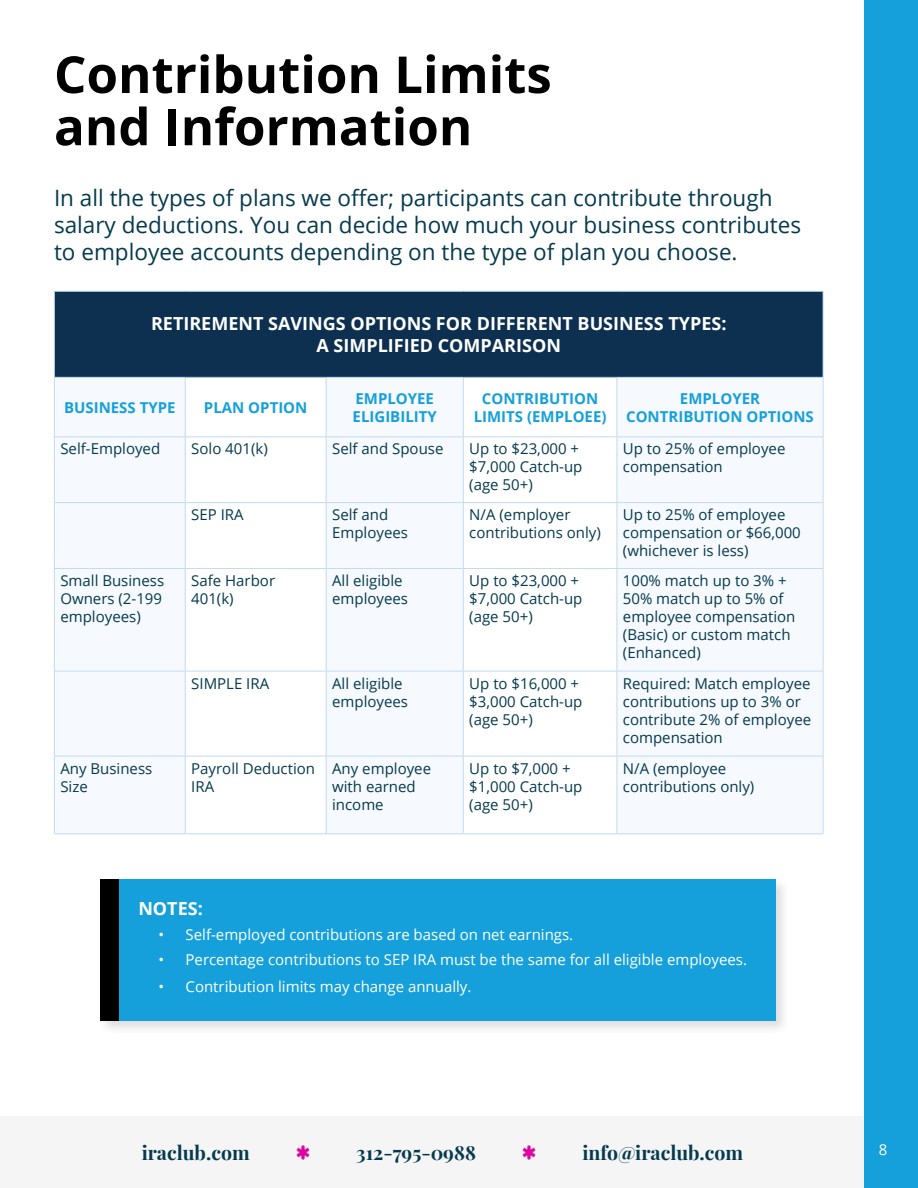
<style>
.page{position:relative;width:918px;height:1188px;background:#fff}
.page>*{position:absolute;margin:0;border:0;box-sizing:border-box;transform-origin:0 0}
.t1{font:700 51px/52.2px "Open Sans";color:#000}
.t2{font:22.5px/27px "Open Sans";color:#053a4e}
.t3{font:700 19.5px "Playfair Display";color:#053a4e}
.t4{font:700 18px/21.6px "Open Sans";color:#fff;text-align:center}
.t5{font:15px/18px "Open Sans";color:#053a4e}
.t6{font:15px "Open Sans";color:#fff}
.t7{font:700 15px/18px "Open Sans";color:#16a0db;text-align:center}
</style>
<div class="page">
<div style="left:54px;top:291px;width:769px;height:86px;background:#0d3050"></div>
<svg style="left:55px;top:378px;width:768px;height:455px;fill:#f6f9fd"></svg>
<hr style="left:54px;top:291px;width:131px;height:1px;background:#c1dbf2">
<hr style="left:54px;top:292px;width:1px;height:85px;background:#c1dbf2">
<hr style="left:185px;top:291px;width:141px;height:1px;background:#c1dbf2">
<hr style="left:326px;top:291px;width:137px;height:1px;background:#c1dbf2">
<hr style="left:463px;top:291px;width:154px;height:1px;background:#c1dbf2">
<hr style="left:617px;top:291px;width:207px;height:1px;background:#c1dbf2">
<hr style="left:823px;top:292px;width:1px;height:85px;background:#c1dbf2">
<hr style="left:54px;top:378px;width:1px;height:58px;background:#c1dbf2">
<hr style="left:823px;top:378px;width:1px;height:58px;background:#c1dbf2">
<hr style="left:54px;top:437px;width:1px;height:65px;background:#c1dbf2">
<hr style="left:823px;top:437px;width:1px;height:65px;background:#c1dbf2">
<hr style="left:54px;top:503px;width:1px;height:65px;background:#c1dbf2">
<hr style="left:823px;top:503px;width:1px;height:65px;background:#c1dbf2">
<hr style="left:54px;top:569px;width:1px;height:102px;background:#c1dbf2">
<hr style="left:823px;top:569px;width:1px;height:102px;background:#c1dbf2">
<hr style="left:54px;top:671px;width:131px;height:1px;background:#c1dbf2">
<hr style="left:54px;top:671px;width:1px;height:85px;background:#c1dbf2">
<hr style="left:185px;top:671px;width:141px;height:1px;background:#c1dbf2">
<hr style="left:326px;top:671px;width:137px;height:1px;background:#c1dbf2">
<hr style="left:463px;top:671px;width:154px;height:1px;background:#c1dbf2">
<hr style="left:617px;top:671px;width:207px;height:1px;background:#c1dbf2">
<hr style="left:823px;top:671px;width:1px;height:85px;background:#c1dbf2">
<hr style="left:54px;top:756px;width:131px;height:1px;background:#c1dbf2">
<hr style="left:54px;top:756px;width:1px;height:77px;background:#c1dbf2">
<hr style="left:185px;top:756px;width:141px;height:1px;background:#c1dbf2">
<hr style="left:326px;top:756px;width:137px;height:1px;background:#c1dbf2">
<hr style="left:463px;top:756px;width:154px;height:1px;background:#c1dbf2">
<hr style="left:617px;top:756px;width:207px;height:1px;background:#c1dbf2">
<hr style="left:823px;top:756px;width:1px;height:77px;background:#c1dbf2">
<hr style="left:54px;top:833px;width:131px;height:1px;background:#c1dbf2">
<hr style="left:185px;top:833px;width:141px;height:1px;background:#c1dbf2">
<hr style="left:326px;top:833px;width:137px;height:1px;background:#c1dbf2">
<hr style="left:463px;top:833px;width:154px;height:1px;background:#c1dbf2">
<hr style="left:617px;top:833px;width:207px;height:1px;background:#c1dbf2">
<hr style="left:54px;top:377px;width:131px;height:1px;background:#c1dbf2">
<hr style="left:326px;top:377px;width:137px;height:1px;background:#c1dbf2">
<hr style="left:617px;top:377px;width:207px;height:1px;background:#c1dbf2">
<hr style="left:54px;top:436px;width:131px;height:1px;background:#c1dbf2">
<hr style="left:185px;top:437px;width:1px;height:65px;background:#c1dbf2">
<hr style="left:326px;top:436px;width:137px;height:1px;background:#c1dbf2">
<hr style="left:326px;top:437px;width:1px;height:65px;background:#c1dbf2">
<hr style="left:463px;top:437px;width:1px;height:65px;background:#c1dbf2">
<hr style="left:617px;top:436px;width:207px;height:1px;background:#c1dbf2">
<hr style="left:617px;top:437px;width:1px;height:65px;background:#c1dbf2">
<hr style="left:54px;top:502px;width:131px;height:1px;background:#c1dbf2">
<hr style="left:185px;top:502px;width:141px;height:1px;background:#c1dbf2">
<hr style="left:185px;top:503px;width:1px;height:65px;background:#c1dbf2">
<hr style="left:326px;top:502px;width:137px;height:1px;background:#c1dbf2">
<hr style="left:326px;top:503px;width:1px;height:65px;background:#c1dbf2">
<hr style="left:463px;top:502px;width:154px;height:1px;background:#c1dbf2">
<hr style="left:463px;top:503px;width:1px;height:65px;background:#c1dbf2">
<hr style="left:617px;top:502px;width:207px;height:1px;background:#c1dbf2">
<hr style="left:617px;top:503px;width:1px;height:65px;background:#c1dbf2">
<hr style="left:54px;top:568px;width:131px;height:1px;background:#c1dbf2">
<hr style="left:185px;top:568px;width:141px;height:1px;background:#c1dbf2">
<hr style="left:185px;top:569px;width:1px;height:102px;background:#c1dbf2">
<hr style="left:326px;top:568px;width:137px;height:1px;background:#c1dbf2">
<hr style="left:326px;top:569px;width:1px;height:102px;background:#c1dbf2">
<hr style="left:463px;top:568px;width:154px;height:1px;background:#c1dbf2">
<hr style="left:463px;top:569px;width:1px;height:102px;background:#c1dbf2">
<hr style="left:617px;top:568px;width:207px;height:1px;background:#c1dbf2">
<hr style="left:617px;top:569px;width:1px;height:102px;background:#c1dbf2">
<hr style="left:185px;top:671px;width:1px;height:85px;background:#c1dbf2">
<hr style="left:326px;top:671px;width:1px;height:85px;background:#c1dbf2">
<hr style="left:463px;top:671px;width:1px;height:85px;background:#c1dbf2">
<hr style="left:617px;top:671px;width:1px;height:85px;background:#c1dbf2">
<hr style="left:185px;top:756px;width:1px;height:77px;background:#c1dbf2">
<hr style="left:326px;top:756px;width:1px;height:77px;background:#c1dbf2">
<hr style="left:463px;top:756px;width:1px;height:77px;background:#c1dbf2">
<hr style="left:617px;top:756px;width:1px;height:77px;background:#c1dbf2">
<hr style="left:463px;top:377px;width:154px;height:1px;background:#c1dbf2">
<hr style="left:463px;top:378px;width:1px;height:58px;background:#c1dbf2">
<hr style="left:617px;top:378px;width:1px;height:58px;background:#c1dbf2">
<hr style="left:463px;top:436px;width:154px;height:1px;background:#c1dbf2">
<hr style="left:185px;top:377px;width:141px;height:1px;background:#c1dbf2">
<hr style="left:185px;top:378px;width:1px;height:58px;background:#c1dbf2">
<hr style="left:326px;top:378px;width:1px;height:58px;background:#c1dbf2">
<hr style="left:185px;top:436px;width:141px;height:1px;background:#c1dbf2">
<div style="left:98px;top:877px;width:692px;height:158px;background:#000;opacity:.13"></div>
<div style="left:100px;top:879px;width:675px;height:142px;background:#16a0db"></div>
<div style="left:100px;top:879px;width:18px;height:142px;background:#000"></div>
<div style="left:0;top:1116px;width:918px;height:72px;background:#f5f5f5"></div>
<div style="left:864px;top:0;width:54px;height:1188px;background:#16a0db"></div>
<img style="left:296px;top:1145px;width:14px;height:15px">
<img style="left:522px;top:1145px;width:14px;height:15px">
<h1 class="t1" style="left:54px;top:47px;width:499px">Contribution Limits and Information</h1>
<h2 class="t2" style="left:54px;top:184px;width:749px">In all the types of plans we offer; participants can contribute through salary deductions. You can decide how much your business contributes to employee accounts depending on the type of plan you choose.</h2>
<p class="t4" style="left:151px;top:313px;width:577px">RETIREMENT SAVINGS OPTIONS FOR DIFFERENT BUSINESS TYPES:<br>A SIMPLIFIED COMPARISON</p>
<p class="t7" style="left:64px;top:398px;width:113px">BUSINESS TYPE</p>
<p class="t7" style="left:204px;top:398px;width:105px">PLAN OPTION</p>
<p class="t7" style="left:353px;top:389px;width:86px;text-align:left">EMPLOYEE<br>ELIGIBILITY</p>
<p class="t7" style="left:474px;top:389px;width:134px">CONTRIBUTION<br>LIMITS (EMPLOEE)</p>
<p class="t7" style="left:626px;top:389px;width:189px">EMPLOYER<br>CONTRIBUTION OPTIONS</p>
<p class="t5" style="left:60px;top:439px;width:101px">Self-Employed</p>
<p class="t5" style="left:191px;top:439px;width:78px">Solo 401(k)</p>
<p class="t5" style="left:332px;top:439px;width:113px">Self and Spouse</p>
<p class="t5" style="left:469px;top:439px;width:115px">Up to $23,000 + $7,000 Catch-up (age 50+)</p>
<p class="t5" style="left:623px;top:439px;width:164px">Up to 25% of employee compensation</p>
<p class="t5" style="left:191px;top:505px;width:54px">SEP IRA</p>
<p class="t5" style="left:332px;top:505px;width:77px">Self and<br>Employees</p>
<p class="t5" style="left:469px;top:505px;width:133px">N/A (employer contributions only)</p>
<p class="t5" style="left:623px;top:505px;width:179px">Up to 25% of employee compensation or $66,000 (whichever is less)</p>
<p class="t5" style="left:60px;top:571px;width:105px">Small Business<br>Owners (2-199 employees)</p>
<p class="t5" style="left:191px;top:571px;width:85px">Safe Harbor<br>401(k)</p>
<p class="t5" style="left:332px;top:571px;width:77px">All eligible employees</p>
<p class="t5" style="left:469px;top:571px;width:115px">Up to $23,000 + $7,000 Catch-up (age 50+)</p>
<p class="t5" style="left:623px;top:571px;width:174px">100% match up to 3% +<br>50% match up to 5% of employee compensation (Basic) or custom match (Enhanced)</p>
<p class="t5" style="left:191px;top:674px;width:79px">SIMPLE IRA</p>
<p class="t5" style="left:332px;top:674px;width:77px">All eligible employees</p>
<p class="t5" style="left:469px;top:674px;width:115px">Up to $16,000 + $3,000 Catch-up (age 50+)</p>
<p class="t5" style="left:623px;top:674px;width:190px">Required: Match employee contributions up to 3% or contribute 2% of employee compensation</p>
<p class="t5" style="left:60px;top:759px;width:93px">Any Business<br>Size</p>
<p class="t5" style="left:191px;top:759px;width:125px">Payroll Deduction<br>IRA</p>
<p class="t5" style="left:332px;top:759px;width:100px">Any employee with earned income</p>
<p class="t5" style="left:469px;top:759px;width:115px">Up to $7,000 + $1,000 Catch-up (age 50+)</p>
<p class="t5" style="left:623px;top:759px;width:133px">N/A (employee contributions only)</p>
<p class="t4" style="left:138px;top:898px;width:66px">NOTES:</p>
<p class="t6" style="left:159px;top:924px;width:416px">• Self-employed contributions are based on net earnings.</p>
<p class="t6" style="left:159px;top:949px;width:590px">• Percentage contributions to SEP IRA must be the same for all eligible employees.</p>
<p class="t6" style="left:159px;top:977px;width:314px">• Contribution limits may change annually.</p>
<h3 class="t3" style="left:142px;top:1137px;width:109px">iraclub.com</h3>
<h3 class="t3" style="left:582px;top:1137px;width:162px">info@iraclub.com</h3>
<h3 class="t3" style="left:356px;top:1137px;width:121px">312-795-0988</h3>
<p class="t6" style="left:879px;top:1139px;width:10px">8</p>
</div>
